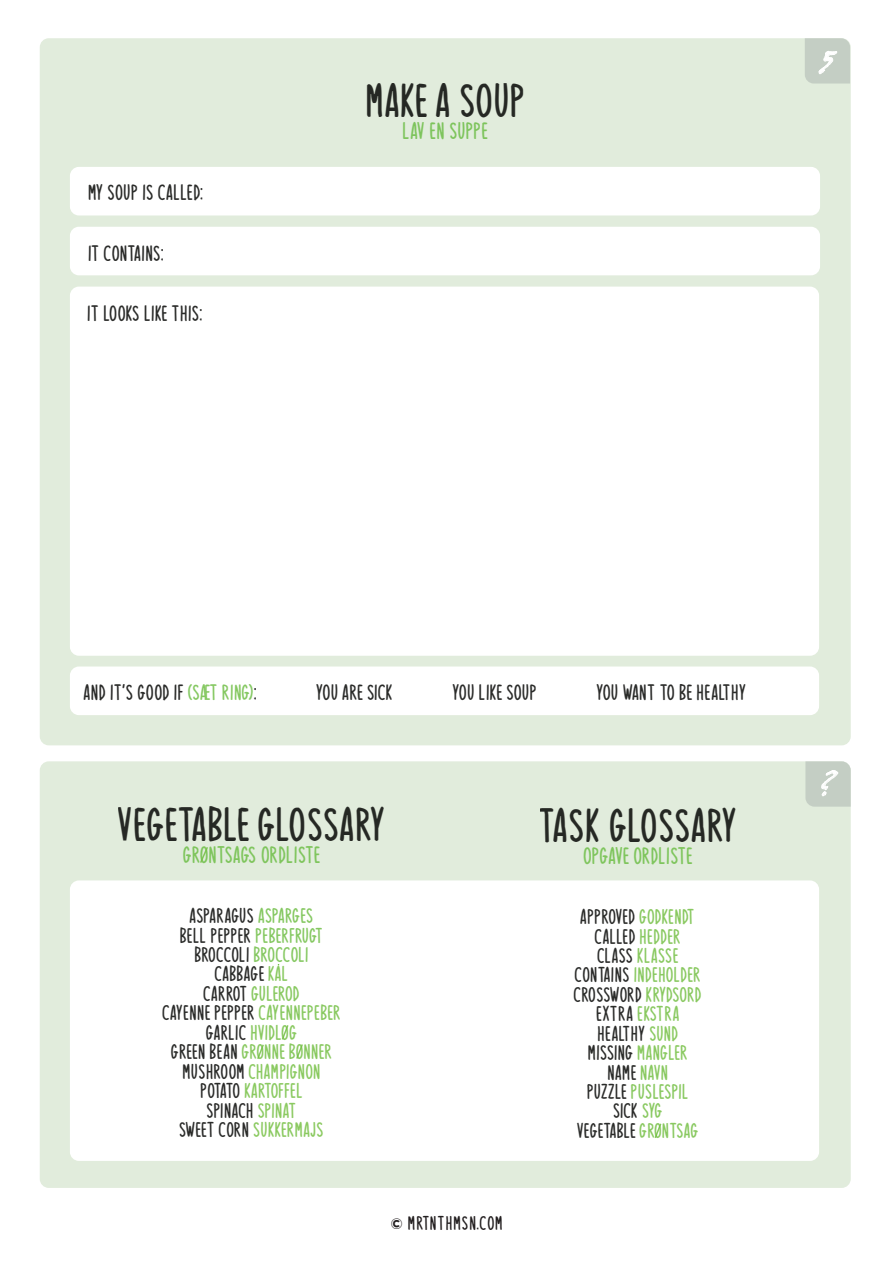
<style>
.page{position:relative;width:893px;height:1263px;background:#fff}
.page>*{position:absolute;margin:0;border:0;box-sizing:border-box;transform-origin:0 0}
.t1{font:36.45px "Journey Planner";color:#040503}
.t2{font:30px "Viner Hand ITC";color:#fff}
.t3{font:18.15px "Journey Planner";color:#6dbe46}
.t4{font:18.15px "Journey Planner";letter-spacing:-.02em;color:#6dbe46}
.t5{font:18.15px "Journey Planner";color:#6cbd46}
.t6{font:16.8px "Journey Planner";color:#040503}
.t7{font:16.2px/19.5px "Journey Planner";color:#040503;text-align:center}
.t8{font:15px "Journey Planner";letter-spacing:.04em;color:#231f20}
.s1{color:#6dbe46}
.s2{color:#6fbe45}
.s3{color:#74bf44}
.s4{color:#73bf44}
.s5{color:#75c044}
.s6{color:#76c044}
.s7{font-family:"Block BE";font-stretch:condensed}
</style>
<div class="page">
<div style="left:40px;top:761px;width:811px;height:427px;background:#e1ecdc;border-radius:9px"></div>
<div style="left:40px;top:38px;width:811px;height:707px;background:#e1ecdc;border-radius:9px"></div>
<svg style="left:805px;top:38px;width:45px;height:46px"></svg>
<div style="left:70px;top:167px;width:750px;height:48px;background:#fff;border-radius:9px"></div>
<div style="left:70px;top:287px;width:749px;height:369px;background:#fff;border-radius:9px"></div>
<svg style="left:805px;top:761px;width:46px;height:46px"></svg>
<div style="left:70px;top:880px;width:749px;height:281px;background:#fff;border-radius:9px"></div>
<div style="left:70px;top:227px;width:750px;height:48px;background:#fff;border-radius:9px"></div>
<div style="left:70px;top:666px;width:749px;height:49px;background:#fff;border-radius:9px"></div>
<svg style="left:282px;top:1025px;width:7px;height:15px"></svg>
<svg style="left:257px;top:1044px;width:7px;height:15px"></svg>
<svg style="left:296px;top:1044px;width:7px;height:15px"></svg>
<svg style="left:200px;top:847px;width:8px;height:16px"></svg>
<svg style="left:655px;top:1123px;width:6px;height:15px"></svg>
<p class="t6" style="left:87px;top:182px;width:118px">MY SOUP IS CALLED:</p>
<p class="t6" style="left:87px;top:243px;width:78px">IT CONTAINS:</p>
<p class="t6" style="left:87px;top:303px;width:117px">IT LOOKS LIKE THIS:</p>
<h1 class="t1" style="left:364px;top:80px;width:162px">MAKE A SOUP</h1>
<p class="t5" style="left:402px;top:121px;width:87px">LAV EN SUPPE</p>
<h2 class="t2" style="left:821px;top:43px;width:15px">5</h2>
<p class="t6" style="left:84px;top:683px;width:174px">AND IT’S GOOD IF <span class="s1">(</span><span class="s2">SAET RING</span><span class="s1">)</span>:</p>
<p class="t6" style="left:316px;top:683px;width:79px">YOU ARE SICK</p>
<p class="t6" style="left:452px;top:683px;width:86px">YOU LIKE SOUP</p>
<p class="t6" style="left:596px;top:683px;width:152px">YOU WANT TO BE HEALTHY</p>
<h1 class="t1" style="left:117px;top:803px;width:270px">VEGETABLE GLOSSARY</h1>
<p class="t3" style="left:183px;top:844px;width:139px">GRONTSAGS ORDLISTE</p>
<p class="t7" style="left:162px;top:907px;width:180px">ASPARAGUS <span class="s2">ASPARGES<br></span>BELL PEPPER <span class="s2">PEBERFRUGT<br></span>BROCCOLI <span class="s2">BROCCOLI<br></span>CABBAGE <span class="s3">KAL<br></span>CARROT <span class="s4">GULEROD<br></span>CAYENNE PEPPER <span class="s4">CAYENNEPEBER<br></span>GARLIC <span class="s3">HVIDLOG<br></span>GREEN BEAN <span class="s3">GRONNE BONNER<br></span>MUSHROOM <span class="s5">CHAMPIGNON<br></span>POTATO <span class="s5">KARTOFFEL<br></span>SPINACH <span class="s6">SPINAT<br></span>SWEET CORN <span class="s6">SUKKERMAJS</span></p>
<p class="t8" style="left:390px;top:1214px;width:114px"><span class="s7">©</span> MRTNTHMSN.COM</p>
<h1 class="t1" style="left:538px;top:804px;width:201px">TASK GLOSSARY</h1>
<p class="t4" style="left:583px;top:845px;width:111px">OPGAVE ORDLISTE</p>
<p class="t7" style="left:574px;top:908px;width:130px">APPROVED <span class="s3">GODKENDT<br></span>CALLED <span class="s3">HEDDER<br></span>CLASS <span class="s3">KLASSE<br></span>CONTAINS <span class="s3">INDEHOLDER<br></span>CROSSWORD <span class="s3">KRYDSORD<br></span>EXTRA <span class="s3">EKSTRA<br></span>HEALTHY <span class="s5">SUND<br></span>MISSING <span class="s5">MANGLER<br></span>NAME <span class="s3">NAVN<br></span>PUZZLE <span class="s3">PUSLESPIL<br></span>SICK <span class="s3">SYG<br></span>VEGETABLE <span class="s3">GRONTSAG</span></p>
<h2 class="t2" style="left:820px;top:766px;width:19px">?</h2>
</div>
